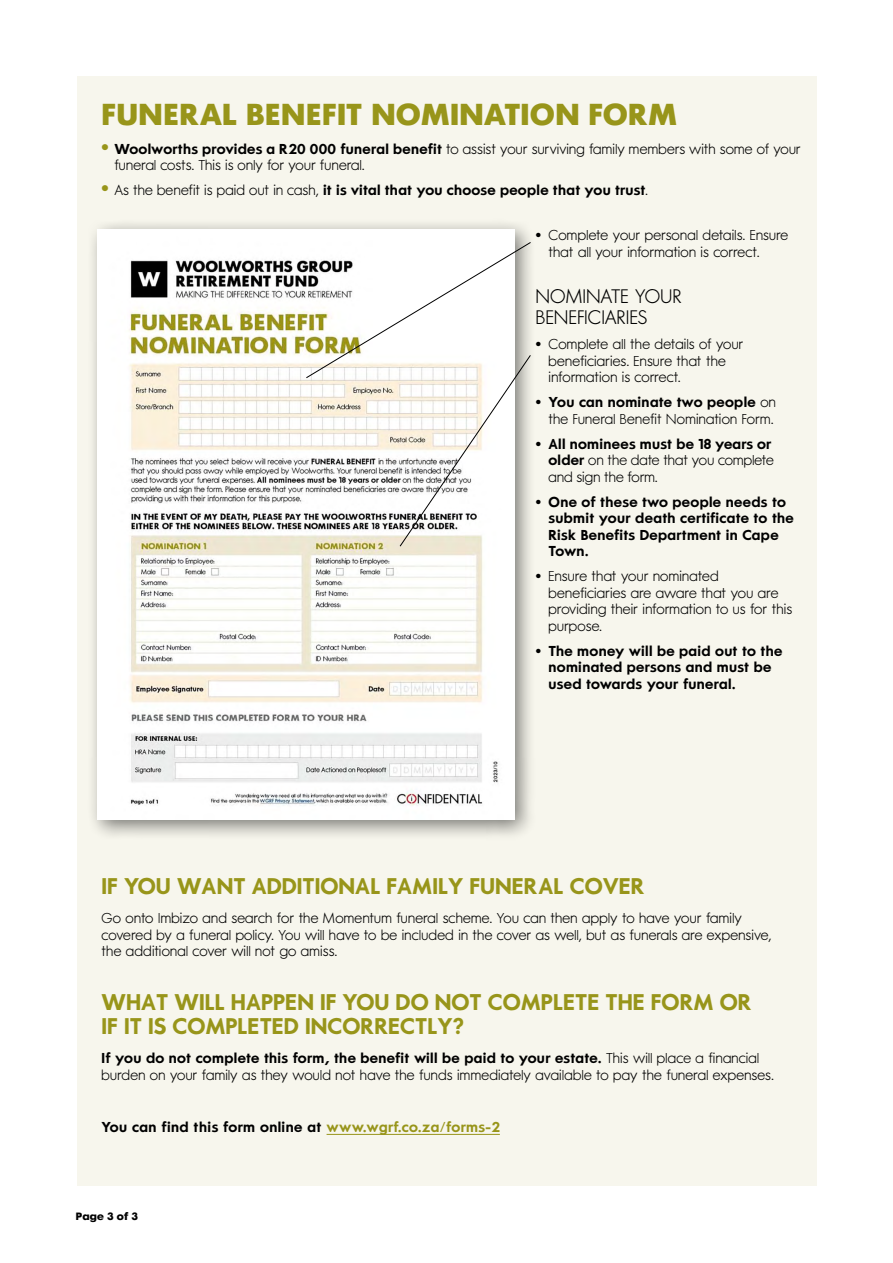
<style>
.page{position:relative;width:893px;height:1263px;background:#fff}
.page>*{position:absolute;margin:0;border:0;box-sizing:border-box;transform-origin:0 0}
.t1{font:700 30px "W Futura";letter-spacing:.01em;color:#98951a}
.t2{font:600 22.5px/24px "W Futura";color:#98951a}
.t3{font:300 19.5px/21px "W Futura";letter-spacing:.01em;color:#000}
.t4{font:300 14.25px/16.5px "W Futura";letter-spacing:.015em;color:#000}
.t5{font:600 14.25px/16.5px "W Futura";letter-spacing:.02em;color:#000}
.t6{font:700 10.5px "W Futura";letter-spacing:.01em;color:#000}
.s1{font-weight:600;font-size:19.5px;color:#98951a}
.s2{font-weight:600}
.s3{font-size:19.5px;color:#98951a}
.s4{font-weight:300}
.s5{color:#98951a}
</style>
<div class="page">
<div style="left:77px;top:77px;width:739px;height:1109px;background:#f7f6ed"></div>
<div style="left:86px;top:218px;width:451px;height:623px;background:#000;opacity:.5"></div>
<img style="left:98px;top:229px;width:416px;height:590px">
<svg style="left:305px;top:241px;width:227px;height:306px"></svg>
<hr style="left:327px;top:1134px;width:173px;height:1px;background:#98951a">
<h1 class="t1" style="left:102px;top:96px;width:577px">FUNERAL BENEFIT NOMINATION FORM</h1>
<p class="t4" style="left:114px;top:141px;width:688px;text-indent:-13px"><span class="s1">•</span> <span class="s2">Woolworths provides a R20 000 funeral benefit</span> to assist your surviving family members with some of your funeral costs. This is only for your funeral.</p>
<p class="t5" style="left:102px;top:182px;width:548px"><span class="s3">•</span> <span class="s4">As the benefit is paid out in cash,</span> it is vital that you choose people that you trust<span class="s4">.</span></p>
<p class="t4" style="left:549px;top:227px;width:241px;text-indent:-13px"><span class="s2">•</span> Complete your personal details. Ensure that all your information is correct.</p>
<h3 class="t3" style="left:536px;top:286px;width:148px">NOMINATE YOUR<br>BENEFICIARIES</h3>
<p class="t4" style="left:549px;top:336px;width:196px;text-indent:-13px"><span class="s2">•</span> Complete all the details of your beneficiaries. Ensure that the information is correct.</p>
<p class="t4" style="left:536px;top:394px;width:242px;text-align:right"><span class="s2">• You can nominate two people</span> on the Funeral Benefit Nomination Form.</p>
<p class="t4" style="left:549px;top:436px;width:227px;text-indent:-13px"><span class="s2">• All nominees must be 18 years or older</span> on the date that you complete and sign the form.</p>
<p class="t5" style="left:549px;top:494px;width:247px;text-indent:-13px">• One of these two people needs to submit your death certificate to the<br>Risk Benefits Department in Cape<br>Town.</p>
<p class="t4" style="left:549px;top:568px;width:245px;text-indent:-13px"><span class="s2">•</span> Ensure that your nominated beneficiaries are aware that you are providing their information to us for this purpose.</p>
<p class="t5" style="left:549px;top:643px;width:235px;text-indent:-13px">• The money will be paid out to the nominated persons and must be used towards your funeral.</p>
<h2 class="t2" style="left:102px;top:874px;width:545px">IF YOU WANT ADDITIONAL FAMILY FUNERAL COVER</h2>
<p class="t4" style="left:102px;top:910px;width:671px">Go onto Imbizo and search for the Momentum funeral scheme. You can then apply to have your family covered by a funeral policy. You will have to be included in the cover as well, but as funerals are expensive, the additional cover will not go amiss.</p>
<h2 class="t2" style="left:102px;top:990px;width:651px">WHAT WILL HAPPEN IF YOU DO NOT COMPLETE THE FORM OR<br>IF IT IS COMPLETED INCORRECTLY?</h2>
<p class="t4" style="left:102px;top:1050px;width:674px"><span class="s2">If you do not complete this form, the benefit will be paid to your estate.</span> This will place a financial burden on your family as they would not have the funds immediately available to pay the funeral expenses.</p>
<p class="t5" style="left:102px;top:1119px;width:400px">You can find this form online at <span class="s5">www.wgrf.co.za/forms-2</span></p>
<p class="t6" style="left:76px;top:1210px;width:64px">Page 3 of 3</p>
</div>
